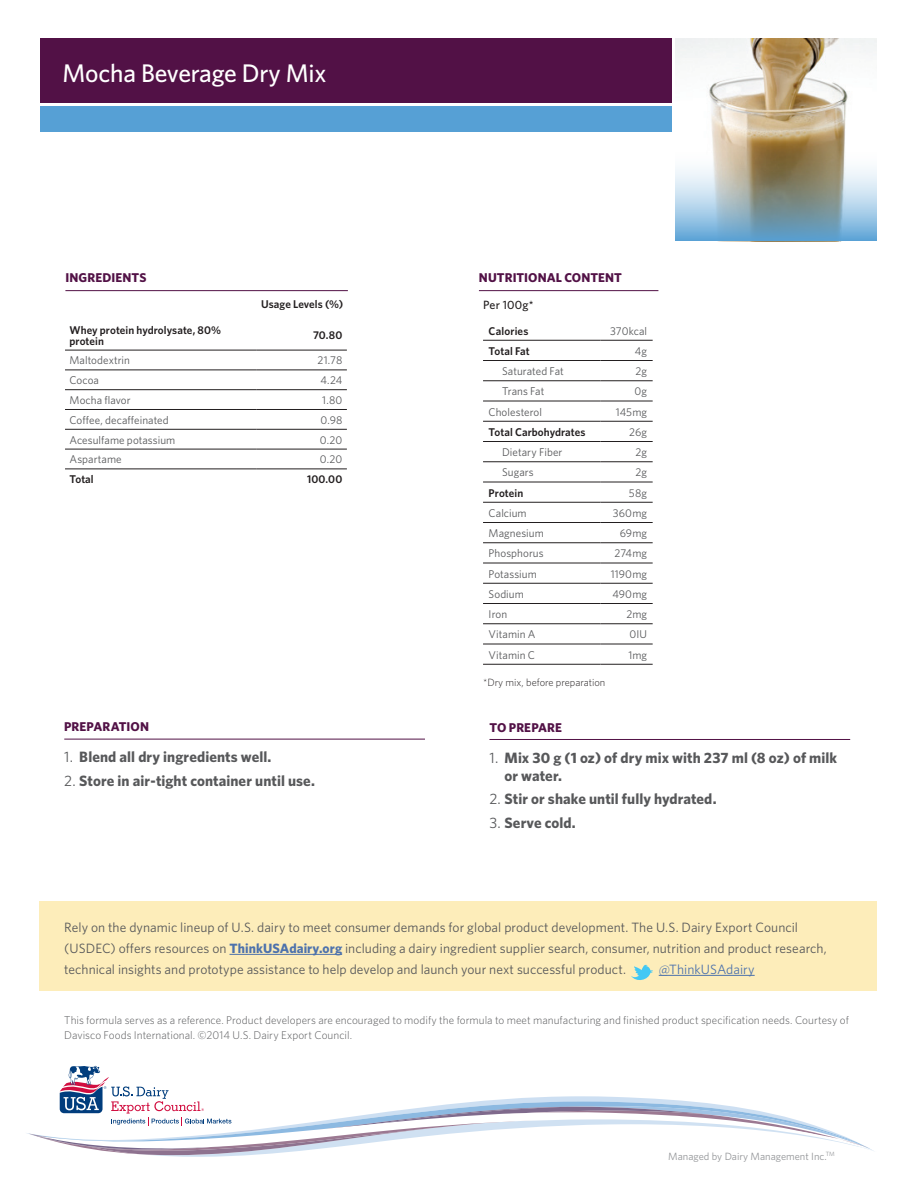
<style>
.page{position:relative;width:918px;height:1188px;background:#fff}
.page>*{position:absolute;margin:0;border:0;box-sizing:border-box;transform-origin:0 0}
.t1{font:500 25.5px "Whitney";letter-spacing:-.01em;color:#fff}
.t2{font:700 15px/18px "Whitney";letter-spacing:.005em;color:#57585a}
.Signoff{font:13.5px/21px "Whitney";letter-spacing:.005em;color:#57585a}
.Signoff-2{font:13.5px "Whitney";color:#4d72ac}
.Subhead{font:700 12.75px "Whitney";letter-spacing:.005em;color:#521146}
.Subhead-2{font:500 12px "Whitney";letter-spacing:.02em;color:#231f20}
.Table_Header{font:11.25px "Whitney";letter-spacing:.005em;color:#57585a}
.Body__L2{font:300 11.25px/15px "Whitney";letter-spacing:.005em;color:#57585a}
.Table_Header-2{font:600 11.25px/10.8px "Whitney";letter-spacing:.005em;color:#231f20}
.t3{font:10.5px "Whitney";color:#939598}
.t4{font:300 10.5px "Whitney";color:#231f20}
.s1{font-weight:400}
.s2{font-weight:700;color:#4d72ac}
</style>
<div class="page">
<svg style="left:29px;top:1066px;width:845px;height:91px"></svg>
<div style="left:40px;top:106px;width:631px;height:26px;background:#56a0d5"></div>
<div style="left:40px;top:39px;width:631px;height:64px;background:#521146"></div>
<hr style="left:479px;top:290px;width:179px;height:1px;background:#521146">
<hr style="left:65px;top:350px;width:191px;height:1px;background:#231f20">
<hr style="left:256px;top:350px;width:91px;height:1px;background:#231f20">
<hr style="left:65px;top:370px;width:191px;height:1px;background:#231f20">
<hr style="left:256px;top:370px;width:91px;height:1px;background:#231f20">
<hr style="left:65px;top:389px;width:191px;height:1px;background:#231f20">
<hr style="left:256px;top:389px;width:91px;height:1px;background:#231f20">
<hr style="left:65px;top:409px;width:191px;height:1px;background:#231f20">
<hr style="left:256px;top:409px;width:91px;height:1px;background:#231f20">
<hr style="left:65px;top:429px;width:191px;height:1px;background:#231f20">
<hr style="left:256px;top:429px;width:91px;height:1px;background:#231f20">
<hr style="left:65px;top:449px;width:191px;height:1px;background:#231f20">
<hr style="left:256px;top:449px;width:91px;height:1px;background:#231f20">
<hr style="left:65px;top:469px;width:191px;height:1px;background:#231f20">
<hr style="left:256px;top:469px;width:91px;height:1px;background:#231f20">
<hr style="left:65px;top:290px;width:283px;height:1px;background:#521146">
<svg style="left:483px;top:381px;width:170px;height:283px"></svg>
<hr style="left:483px;top:340px;width:118px;height:1px;background:#231f20">
<hr style="left:601px;top:340px;width:52px;height:1px;background:#231f20">
<hr style="left:483px;top:360px;width:118px;height:1px;background:#231f20">
<hr style="left:601px;top:360px;width:52px;height:1px;background:#231f20">
<hr style="left:483px;top:380px;width:118px;height:1px;background:#231f20">
<hr style="left:601px;top:380px;width:52px;height:1px;background:#231f20">
<hr style="left:483px;top:401px;width:118px;height:1px;background:#231f20">
<hr style="left:601px;top:401px;width:52px;height:1px;background:#231f20">
<hr style="left:483px;top:421px;width:118px;height:1px;background:#231f20">
<hr style="left:601px;top:421px;width:52px;height:1px;background:#231f20">
<hr style="left:483px;top:441px;width:118px;height:1px;background:#231f20">
<hr style="left:601px;top:441px;width:52px;height:1px;background:#231f20">
<hr style="left:483px;top:461px;width:118px;height:1px;background:#231f20">
<hr style="left:601px;top:461px;width:52px;height:1px;background:#231f20">
<hr style="left:483px;top:482px;width:118px;height:1px;background:#231f20">
<hr style="left:601px;top:482px;width:52px;height:1px;background:#231f20">
<hr style="left:483px;top:502px;width:118px;height:1px;background:#231f20">
<hr style="left:601px;top:502px;width:52px;height:1px;background:#231f20">
<hr style="left:483px;top:522px;width:118px;height:1px;background:#231f20">
<hr style="left:601px;top:522px;width:52px;height:1px;background:#231f20">
<hr style="left:483px;top:542px;width:118px;height:1px;background:#231f20">
<hr style="left:601px;top:542px;width:52px;height:1px;background:#231f20">
<hr style="left:483px;top:563px;width:118px;height:1px;background:#231f20">
<hr style="left:601px;top:563px;width:52px;height:1px;background:#231f20">
<hr style="left:483px;top:583px;width:118px;height:1px;background:#231f20">
<hr style="left:601px;top:583px;width:52px;height:1px;background:#231f20">
<hr style="left:483px;top:603px;width:118px;height:1px;background:#231f20">
<hr style="left:601px;top:603px;width:52px;height:1px;background:#231f20">
<hr style="left:483px;top:623px;width:118px;height:1px;background:#231f20">
<hr style="left:601px;top:623px;width:52px;height:1px;background:#231f20">
<hr style="left:483px;top:644px;width:118px;height:1px;background:#231f20">
<hr style="left:601px;top:644px;width:52px;height:1px;background:#231f20">
<hr style="left:483px;top:664px;width:118px;height:1px;background:#231f20">
<hr style="left:601px;top:664px;width:52px;height:1px;background:#231f20">
<hr style="left:64px;top:739px;width:361px;height:1px;background:#521146">
<img style="left:676px;top:39px;width:201px;height:111px">
<svg style="left:676px;top:150px;width:201px;height:91px;background:#9cafb2"></svg>
<div style="left:40px;top:901px;width:837px;height:90px;background:#fdedba"></div>
<hr style="left:230px;top:954px;width:112px;height:1px;background:#4d72ac">
<hr style="left:659px;top:975px;width:96px;height:1px;background:#4d72ac">
<svg style="left:631px;top:965px;width:22px;height:15px"></svg>
<hr style="left:489px;top:739px;width:361px;height:1px;background:#521146">
<p class="t1" style="left:63px;top:56px;width:265px">Mocha Beverage Dry Mix</p>
<p class="Subhead" style="left:65px;top:269px;width:82px">INGREDIENTS</p>
<p class="Subhead" style="left:479px;top:269px;width:145px">NUTRITIONAL CONTENT</p>
<p class="Table_Header-2" style="left:261px;top:299px;width:84px">Usage Levels (%)</p>
<p class="Subhead-2" style="left:483px;top:297px;width:52px">Per 100g*</p>
<p class="Table_Header-2" style="left:489px;top:325px;width:41px">Calories</p>
<p class="Table_Header" style="left:610px;top:323px;width:38px">370kcal</p>
<p class="Table_Header-2" style="left:489px;top:345px;width:43px">Total Fat</p>
<p class="Table_Header" style="left:635px;top:343px;width:14px">4g</p>
<p class="Table_Header" style="left:502px;top:364px;width:63px">Saturated Fat</p>
<p class="Table_Header" style="left:635px;top:364px;width:13px">2g</p>
<p class="Table_Header" style="left:502px;top:384px;width:44px">Trans Fat</p>
<p class="Table_Header" style="left:635px;top:384px;width:14px">0g</p>
<p class="Table_Header" style="left:489px;top:404px;width:55px">Cholesterol</p>
<p class="Table_Header" style="left:616px;top:404px;width:33px">145mg</p>
<p class="Table_Header-2" style="left:489px;top:426px;width:98px">Total Carbohydrates</p>
<p class="Table_Header" style="left:629px;top:424px;width:19px">26g</p>
<p class="Table_Header" style="left:502px;top:445px;width:62px">Dietary Fiber</p>
<p class="Table_Header" style="left:635px;top:445px;width:13px">2g</p>
<p class="Table_Header" style="left:502px;top:465px;width:33px">Sugars</p>
<p class="Table_Header" style="left:635px;top:465px;width:13px">2g</p>
<p class="Table_Header-2" style="left:489px;top:487px;width:36px">Protein</p>
<p class="Table_Header" style="left:629px;top:485px;width:20px">58g</p>
<p class="Table_Header" style="left:489px;top:505px;width:40px">Calcium</p>
<p class="Table_Header" style="left:613px;top:505px;width:36px">360mg</p>
<p class="Table_Header" style="left:489px;top:526px;width:57px">Magnesium</p>
<p class="Table_Header" style="left:620px;top:526px;width:29px">69mg</p>
<p class="Table_Header" style="left:489px;top:546px;width:57px">Phosphorus</p>
<p class="Table_Header" style="left:614px;top:546px;width:34px">274mg</p>
<p class="Table_Header" style="left:489px;top:566px;width:50px">Potassium</p>
<p class="Table_Header" style="left:611px;top:566px;width:38px">1190mg</p>
<p class="Table_Header" style="left:489px;top:586px;width:37px">Sodium</p>
<p class="Table_Header" style="left:612px;top:586px;width:36px">490mg</p>
<p class="Table_Header" style="left:489px;top:607px;width:20px">Iron</p>
<p class="Table_Header" style="left:626px;top:607px;width:22px">2mg</p>
<p class="Table_Header" style="left:489px;top:627px;width:48px">Vitamin A</p>
<p class="Table_Header" style="left:629px;top:627px;width:19px">0IU</p>
<p class="Table_Header" style="left:489px;top:647px;width:48px">Vitamin C</p>
<p class="Table_Header" style="left:628px;top:647px;width:20px">1mg</p>
<p class="Table_Header-2" style="left:69px;top:324px;width:153px">Whey protein hydrolysate, 80% protein</p>
<p class="Table_Header-2" style="left:313px;top:330px;width:31px">70.80</p>
<p class="Table_Header" style="left:69px;top:353px;width:62px">Maltodextrin</p>
<p class="Table_Header" style="left:318px;top:353px;width:26px">21.78</p>
<p class="Table_Header" style="left:69px;top:373px;width:31px">Cocoa</p>
<p class="Table_Header" style="left:321px;top:373px;width:23px">4.24</p>
<p class="Table_Header" style="left:69px;top:393px;width:63px">Mocha flavor</p>
<p class="Table_Header" style="left:322px;top:393px;width:22px">1.80</p>
<p class="Table_Header" style="left:69px;top:413px;width:101px">Coffee, decaffeinated</p>
<p class="Table_Header" style="left:321px;top:413px;width:23px">0.98</p>
<p class="Table_Header" style="left:69px;top:432px;width:107px">Acesulfame potassium</p>
<p class="Table_Header" style="left:320px;top:432px;width:24px">0.20</p>
<p class="Table_Header" style="left:69px;top:452px;width:54px">Aspartame</p>
<p class="Table_Header" style="left:320px;top:452px;width:24px">0.20</p>
<p class="Table_Header-2" style="left:69px;top:474px;width:26px">Total</p>
<p class="Table_Header-2" style="left:307px;top:474px;width:37px">100.00</p>
<p class="Subhead" style="left:64px;top:718px;width:86px">PREPARATION</p>
<p class="t2" style="left:64px;top:748px;width:209px"><span class="s1">1.</span> Blend all dry ingredients well.</p>
<p class="t2" style="left:64px;top:771px;width:252px"><span class="s1">2.</span> Store in air-tight container until use.</p>
<p class="t4" style="left:483px;top:676px;width:124px">*Dry mix, before preparation</p>
<p class="Subhead" style="left:489px;top:719px;width:74px">TO PREPARE</p>
<p class="t2" style="left:504px;top:748px;width:334px;text-indent:-15px"><span class="s1">1.</span> Mix 30 g (1 oz) of dry mix with 237 ml (8 oz) of milk or water.</p>
<p class="t2" style="left:489px;top:790px;width:229px"><span class="s1">2.</span> Stir or shake until fully hydrated.</p>
<p class="t2" style="left:489px;top:813px;width:88px"><span class="s1">3.</span> Serve cold.</p>
<p class="Signoff" style="left:64px;top:916px;width:764px">Rely on the dynamic lineup of U.S. dairy to meet consumer demands for global product development. The U.S. Dairy Export Council (USDEC) offers resources on <span class="s2">ThinkUSAdairy.org</span> including a dairy ingredient supplier search, consumer, nutrition and product research, technical insights and prototype assistance to help develop and launch your next successful product.</p>
<p class="Signoff-2" style="left:659px;top:960px;width:97px">@ThinkUSAdairy</p>
<p class="Body__L2" style="left:64px;top:1012px;width:786px">This formula serves as a reference. Product developers are encouraged to modify the formula to meet manufacturing and finished product specification needs. Courtesy of<br>Davisco Foods International. ©2014 U.S. Dairy Export Council.</p>
<p class="t3" style="left:668px;top:1149px;width:168px">Managed by Dairy Management Inc.<sup>TM</sup></p>
</div>
